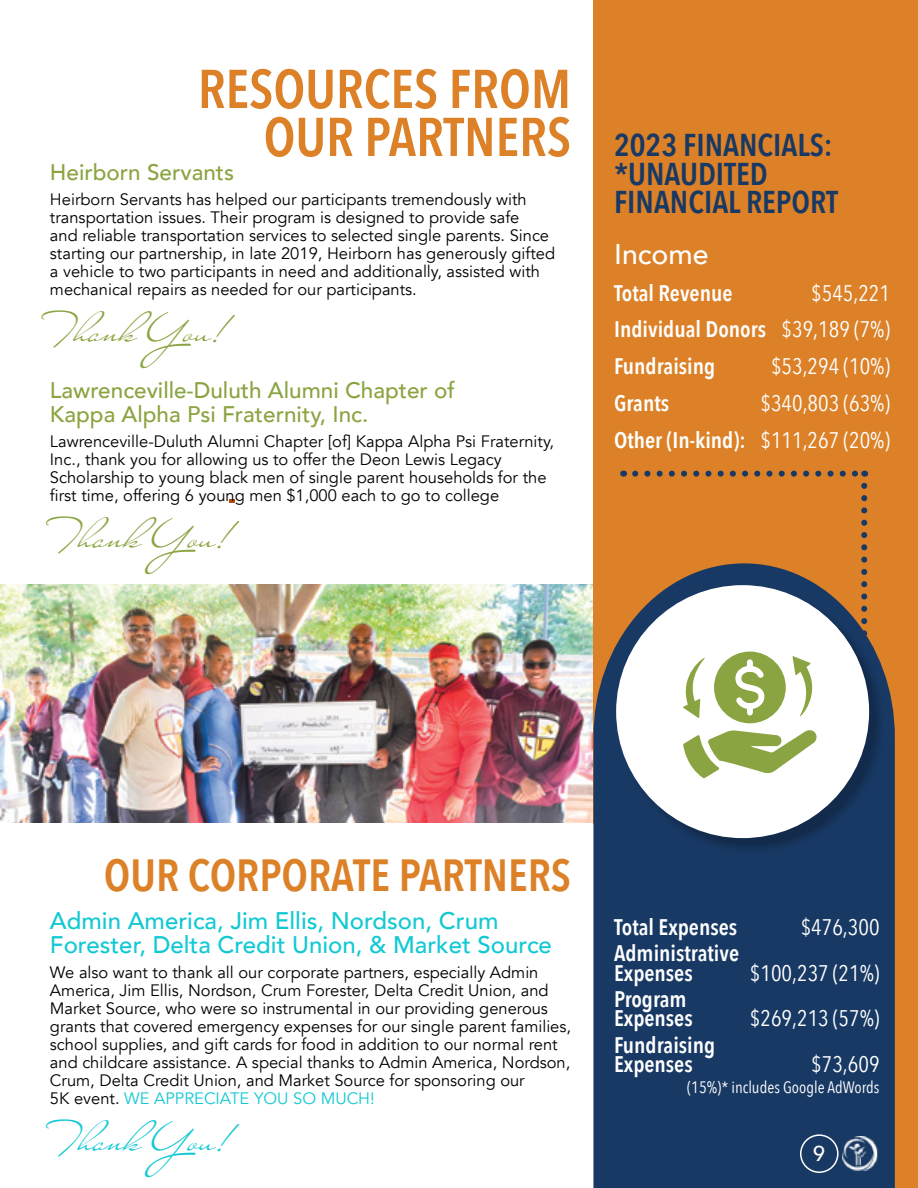
<style>
.page{position:relative;width:918px;height:1188px;background:#fff}
.page>*{position:absolute;margin:0;border:0;box-sizing:border-box;transform-origin:0 0}
.t1{font:600 54px/48px "Avenir Next Condensed";color:#dc8127;text-align:right}
.t2{font:600 45px "Avenir Next Condensed";color:#dc8127}
.t3{font:43.5px "Miss Stanfort";color:#8aa441}
.t4{font:43.5px "Miss Stanfort";color:#12c9d3}
.t5{font:600 31.5px/28.5px "Avenir Next Condensed";color:#183964}
.t6{font:500 28.5px "Avenir";color:#fff}
.t7{font:500 24px/24px "Avenir";color:#12c9d3}
.t8{font:600 22.5px/19.5px "Avenir Next Condensed";color:#fff}
.t9{font:22.5px/36.8px "Avenir Next Condensed";color:#fff;text-align:right}
.t10{font:500 22.5px/24px "Avenir";color:#8aa441}
.t11{font:500 21.45px "Avenir";color:#fff}
.t12{font:16.5px/18px "Avenir";color:#000}
.t13{font:16.5px "Avenir Next Condensed";color:#fff}
.s1{font-weight:400}
.s2{font-weight:600}
.s3{color:#12c9d3}
</style>
<div class="page">
<img style="left:0;top:585px;width:593px;height:238px">
<div style="left:866px;top:0;width:52px;height:1188px;background:#dc8127"></div>
<svg style="left:230px;top:500px;width:4px;height:3px"></svg>
<div style="left:593px;top:0;width:302px;height:824px;background:#dc8127"></div>
<svg style="left:635px;top:471px;width:223px;height:6px"></svg>
<svg style="left:861px;top:486px;width:6px;height:77px"></svg>
<svg style="left:593px;top:563px;width:302px;height:625px;background:#263e5f"></svg>
<div style="left:619px;top:588px;width:267px;height:267px;background:#000;opacity:.25"></div>
<div style="left:616px;top:585px;width:253px;height:253px;background:#fff;border-radius:50%"></div>
<svg style="left:683px;top:656px;width:134px;height:123px"></svg>
<div style="left:800px;top:1134px;width:39px;height:39px;border:2px solid #fff;border-radius:50%"></div>
<img style="left:842px;top:1136px;width:38px;height:35px">
<h1 class="t1" style="left:198px;top:64px;width:375px">RESOURCES FROM<br>OUR PARTNERS</h1>
<h3 class="t10" style="left:50px;top:159px;width:186px">Heirborn Servants</h3>
<p class="t12" style="left:50px;top:190px;width:507px">Heirborn Servants has helped our participants tremendously with transportation issues. Their program is designed to provide safe<br>and reliable transportation services to selected single parents. Since starting our partnership, in late 2019, Heirborn has generously gifted a vehicle to two participants in need and additionally, assisted with mechanical repairs as needed for our participants.</p>
<h3 class="t3" style="left:50px;top:300px;width:181px">Thank You!</h3>
<h3 class="t10" style="left:50px;top:377px;width:407px">Lawrenceville-Duluth Alumni Chapter of<br>Kappa Alpha Psi Fraternity, Inc.</h3>
<p class="t12" style="left:50px;top:433px;width:506px">Lawrenceville-Duluth Alumni Chapter [of] Kappa Alpha Psi Fraternity, Inc., thank you for allowing us to offer the Deon Lewis Legacy Scholarship to young black men of single parent households for the first time, offering 6 young men $1,000 each to go to college</p>
<h3 class="t3" style="left:54px;top:506px;width:181px">Thank You!</h3>
<h3 class="t5" style="left:614px;top:130px;width:226px">2023 FINANCIALS: *UNAUDITED<br>FINANCIAL REPORT</h3>
<h3 class="t6" style="left:614px;top:229px;width:96px">Income</h3>
<h3 class="t8" style="left:614px;top:283px;width:120px">Total Revenue</h3>
<h3 class="t8" style="left:614px;top:274px;width:278px;line-height:36.8px;text-align:justify;text-indent:197px"><span class="s1">$545,221<br></span>Individual Donors <span class="s1">$39,189 (7%)<br></span>Fundraising</h3>
<h3 class="t9" style="left:771px;top:347px;width:121px">$53,294 (10%)</h3>
<h3 class="t9" style="left:614px;top:384px;width:278px">$340,803 (63%)<br><span class="s2">Other (In-kind):</span> $111,267 (20%)</h3>
<h3 class="t8" style="left:614px;top:393px;width:57px">Grants</h3>
<h2 class="t2" style="left:104px;top:837px;width:469px">OUR CORPORATE PARTNERS</h2>
<h3 class="t7" style="left:50px;top:908px;width:503px">Admin America, Jim Ellis, Nordson, Crum<br>Forester, Delta Credit Union, &amp; Market Source</h3>
<p class="t12" style="left:50px;top:964px;width:523px">We also want to thank all our corporate partners, especially Admin America, Jim Ellis, Nordson, Crum Forester, Delta Credit Union, and Market Source, who were so instrumental in our providing generous grants that covered emergency expenses for our single parent families, school supplies, and gift cards for food in addition to our normal rent and childcare assistance. A special thanks to Admin America, Nordson, Crum, Delta Credit Union, and Market Source for sponsoring our<br>5K event. <span class="s3">WE APPRECIATE YOU SO MUCH!</span></p>
<h3 class="t4" style="left:54px;top:1109px;width:181px">Thank You!</h3>
<h3 class="t8" style="left:614px;top:917px;width:125px">Total Expenses</h3>
<h3 class="t9" style="left:801px;top:908px;width:80px">$476,300</h3>
<h3 class="t8" style="left:614px;top:943px;width:127px">Administrative<br>Expenses</h3>
<h3 class="t9" style="left:750px;top:953px;width:131px">$100,237 (21%)</h3>
<h3 class="t8" style="left:614px;top:989px;width:80px">Program<br>Expenses</h3>
<h3 class="t9" style="left:750px;top:999px;width:131px">$269,213 (57%)</h3>
<h3 class="t8" style="left:614px;top:1034px;width:103px">Fundraising<br>Expenses</h3>
<h3 class="t9" style="left:811px;top:1045px;width:70px">$73,609</h3>
<p class="t13" style="left:687px;top:1073px;width:194px">(15%)* includes Google AdWords</p>
<h3 class="t11" style="left:813px;top:1135px;width:13px">9</h3>
</div>
